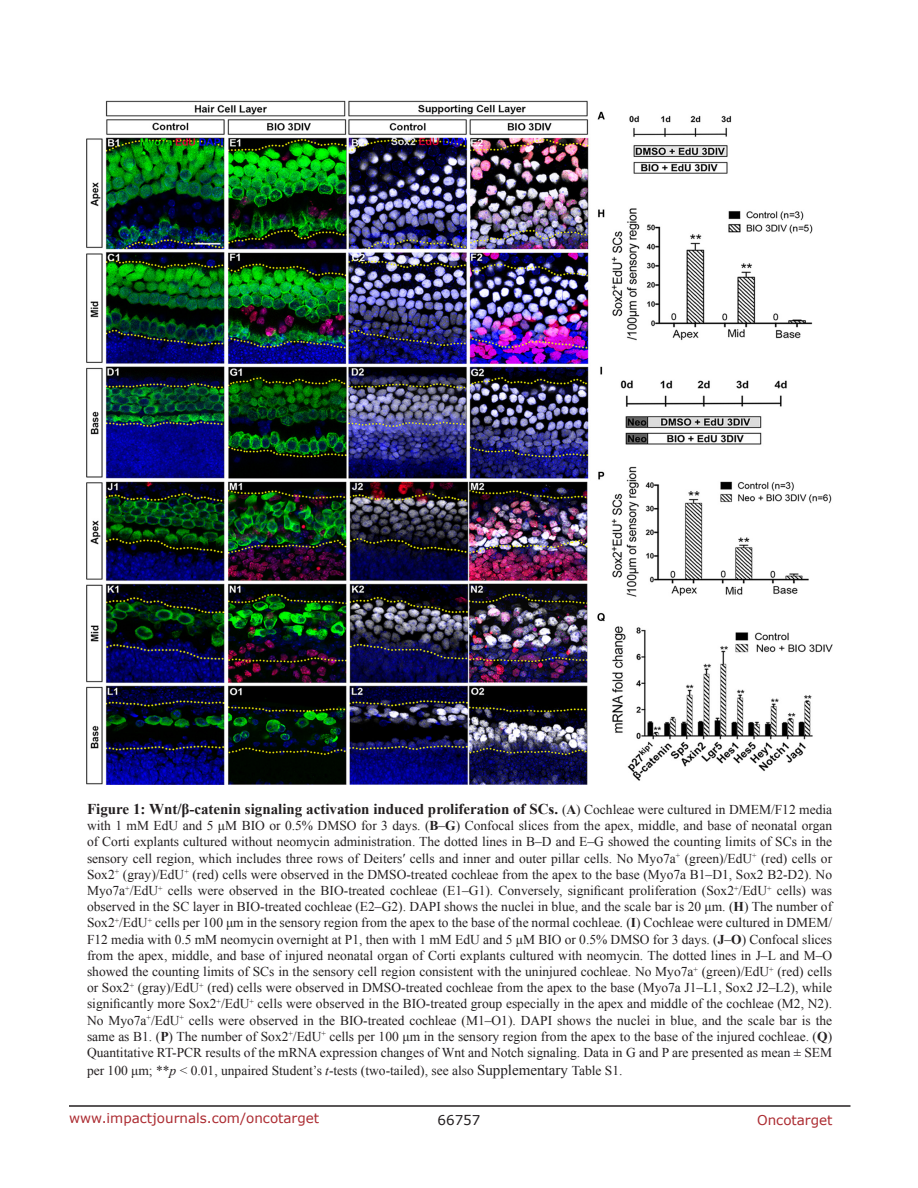
<style>
.page{position:relative;width:918px;height:1188px;background:#fff}
.page>*{position:absolute;margin:0;border:0;box-sizing:border-box;transform-origin:0 0}
.FigureText{font:700 15px "Times New Roman";color:#231f20}
.FigureText-2{font:13.5px/16.2px "Times New Roman";color:#231f20;text-align:justify}
.t1{font:13.5px "Verdana";color:#ac2b31}
.t2{font:13.5px "Verdana";color:#231f20}
.s1{font-weight:400;font-size:13.5px}
.s2{font-size:13.5px}
.s3{font-weight:700}
.s4{font-style:italic}
.s5{font-size:15px}
</style>
<div class="page">
<hr style="left:69px;top:1105px;width:781px;height:2px;background:#231f20">
<img style="left:87px;top:101px;width:745px;height:683px">
<p class="FigureText" style="left:87px;top:799px;width:747px">Figure 1: Wnt/β-catenin signaling activation induced proliferation of SCs. <span class="s1">(</span><span class="s2">A</span><span class="s1">) Cochleae were cultured in DMEM/F12 media</span></p>
<p class="FigureText-2" style="left:87px;top:817px;width:747px">with 1 mM EdU and 5 μM BIO or 0.5% DMSO for 3 days. (<span class="s3">B</span>–<span class="s3">G</span>) Confocal slices from the apex, middle, and base of neonatal organ of Corti explants cultured without neomycin administration. The dotted lines in B–D and E–G showed the counting limits of SCs in the sensory cell region, which includes three rows of Deiters′ cells and inner and outer pillar cells. No Myo7a<sup>+</sup> (green)/EdU<sup>+</sup> (red) cells or Sox2<sup>+</sup> (gray)/EdU<sup>+</sup> (red) cells were observed in the DMSO-treated cochleae from the apex to the base (Myo7a B1–D1, Sox2 B2-D2). No Myo7a<sup>+</sup>/EdU<sup>+</sup> cells were observed in the BIO-treated cochleae (E1–G1). Conversely, significant proliferation (Sox2<sup>+</sup>/EdU<sup>+</sup> cells) was observed in the SC layer in BIO-treated cochleae (E2–G2). DAPI shows the nuclei in blue, and the scale bar is 20 μm. (<span class="s3">H</span>) The number of Sox2<sup>+</sup>/EdU<sup>+</sup> cells per 100 μm in the sensory region from the apex to the base of the normal cochleae<span class="s4">.</span> (<span class="s3">I</span>) Cochleae were cultured in DMEM/ F12 media with 0.5 mM neomycin overnight at P1, then with 1 mM EdU and 5 μM BIO or 0.5% DMSO for 3 days. (<span class="s3">J</span>–<span class="s3">O</span>) Confocal slices from the apex, middle, and base of injured neonatal organ of Corti explants cultured with neomycin. The dotted lines in J–L and M–O showed the counting limits of SCs in the sensory cell region consistent with the uninjured cochleae. No Myo7a<sup>+</sup> (green)/EdU<sup>+</sup> (red) cells or Sox2<sup>+</sup> (gray)/EdU<sup>+</sup> (red) cells were observed in DMSO-treated cochleae from the apex to the base (Myo7a J1–L1, Sox2 J2–L2), while significantly more Sox2<sup>+</sup>/EdU<sup>+</sup> cells were observed in the BIO-treated group especially in the apex and middle of the cochleae (M2, N2).<br>No Myo7a<sup>+</sup>/EdU<sup>+</sup> cells were observed in the BIO-treated cochleae (M1–O1). DAPI shows the nuclei in blue, and the scale bar is the same as B1. (<span class="s3">P</span>) The number of Sox2<sup>+</sup>/EdU<sup>+</sup> cells per 100 μm in the sensory region from the apex to the base of the injured cochleae. (<span class="s3">Q</span>)<br>Quantitative RT-PCR results of the mRNA expression changes of Wnt and Notch signaling. Data in G and P are presented as mean ± SEM</p>
<p class="FigureText-2" style="left:87px;top:1062px;width:537px">per 100 μm; **<span class="s4">p</span> &lt; 0.01, unpaired Student’s <span class="s4">t</span>-tests (two-tailed), see also <span class="s5">Supplementary</span> Table S1.</p>
<p class="t1" style="left:69px;top:1109px;width:252px">www.impactjournals.com/oncotarget</p>
<p class="t2" style="left:438px;top:1111px;width:44px">66757</p>
<p class="t1" style="left:757px;top:1111px;width:77px">Oncotarget</p>
</div>
